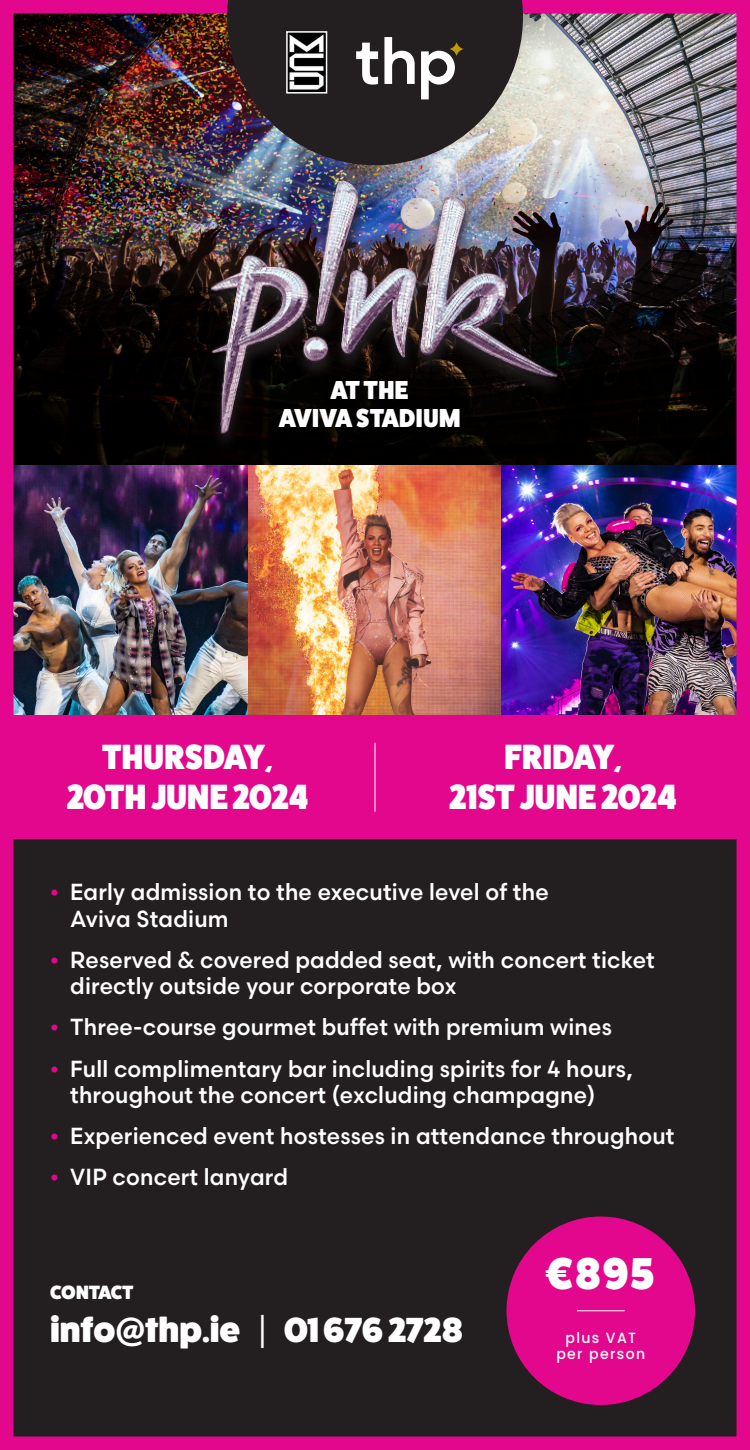
<style>
.page{position:relative;width:750px;height:1450px;background:#fff}
.page>*{position:absolute;margin:0;border:0;box-sizing:border-box;transform-origin:0 0}
.t1{font:800 44.7px "Fat Frank";color:#fff;scale:.95 1}
.t2{font:800 35.2px "Fat Frank";letter-spacing:.01em;color:#fff;scale:.95 1}
.t3{font:800 35px "Fat Frank";color:#fff}
.t4{font:800 26.1px "Fat Frank";letter-spacing:.02em;color:#fff;scale:.95 1}
.t5{font:500 23.2px/26.3px "Scandia";letter-spacing:.01em;color:#fff;scale:.95 1}
.t6{font:800 19.3px "Fat Frank";letter-spacing:-.005em;color:#fff}
.t7{font:500 14.8px "Poppins";letter-spacing:.1em;color:#fff;scale:.95 1}
.s1{color:#e2078c}
.s2{font-family:"Poppins"}
.s3{font-family:"Lato";font-weight:900}
.s4{font-family:"Lato";font-weight:400}
</style>
<div class="page">
<img style="left:0;top:0;width:750px;height:1450px">
<img style="left:227px;top:0;width:296px;height:165px">
<img style="left:288px;top:33px;width:37px;height:59px">
<div style="left:286px;top:31px;width:41px;height:63px;border:1px solid #fff"></div>
<svg style="left:449px;top:42px;width:15px;height:14px"></svg>
<svg style="left:356px;top:43px;width:22px;height:42px"></svg>
<svg style="left:384px;top:37px;width:31px;height:47px"></svg>
<svg style="left:421px;top:51px;width:34px;height:48px"></svg>
<div style="left:0;top:715px;width:750px;height:124px;background:#e2078c"></div>
<hr style="left:374px;top:743px;width:2px;height:69px;background:#fff">
<p class="t4" style="left:331px;top:375px;width:83px">AT THE</p>
<p class="t4" style="left:279px;top:404px;width:192px">AVIVA STADIUM</p>
<p class="t2" style="left:103px;top:737px;width:180px">THURSDAY,</p>
<p class="t2" style="left:67px;top:777px;width:255px">20TH JUNE 2024</p>
<p class="t2" style="left:504px;top:737px;width:124px">FRIDAY,</p>
<p class="t2" style="left:449px;top:777px;width:240px">21ST JUNE 2024</p>
<p class="t5" style="left:70px;top:879px;width:505px;text-indent:-20px"><span class="s1">•</span> Early admission to the executive level of the<br>Aviva Stadium</p>
<p class="t5" style="left:70px;top:946px;width:617px;text-indent:-20px"><span class="s1">•</span> Reserved <span class="s2">&amp;</span> covered padded seat, with concert ticket directly outside your corporate box</p>
<p class="t5" style="left:50px;top:1014px;width:593px"><span class="s1">•</span> Three-course gourmet buffet with premium wines</p>
<p class="t5" style="left:70px;top:1055px;width:594px;text-indent:-20px"><span class="s1">•</span> Full complimentary bar including spirits for 4 hours, throughout the concert (excluding champagne)</p>
<p class="t5" style="left:50px;top:1123px;width:659px"><span class="s1">•</span> Experienced event hostesses in attendance throughout</p>
<p class="t5" style="left:50px;top:1164px;width:252px"><span class="s1">•</span> VIP concert lanyard</p>
<p class="t6" style="left:50px;top:1281px;width:85px">CONTACT</p>
<p class="t3" style="left:50px;top:1311px;width:414px">info<span class="s3">@</span>thp.ie <span class="s4">|</span> 01 676 2728</p>
<p class="t1" style="left:547px;top:1248px;width:114px">€895</p>
<p class="t7" style="left:565px;top:1329px;width:76px">plus VAT</p>
<p class="t7" style="left:556px;top:1345px;width:95px">per person</p>
</div>
